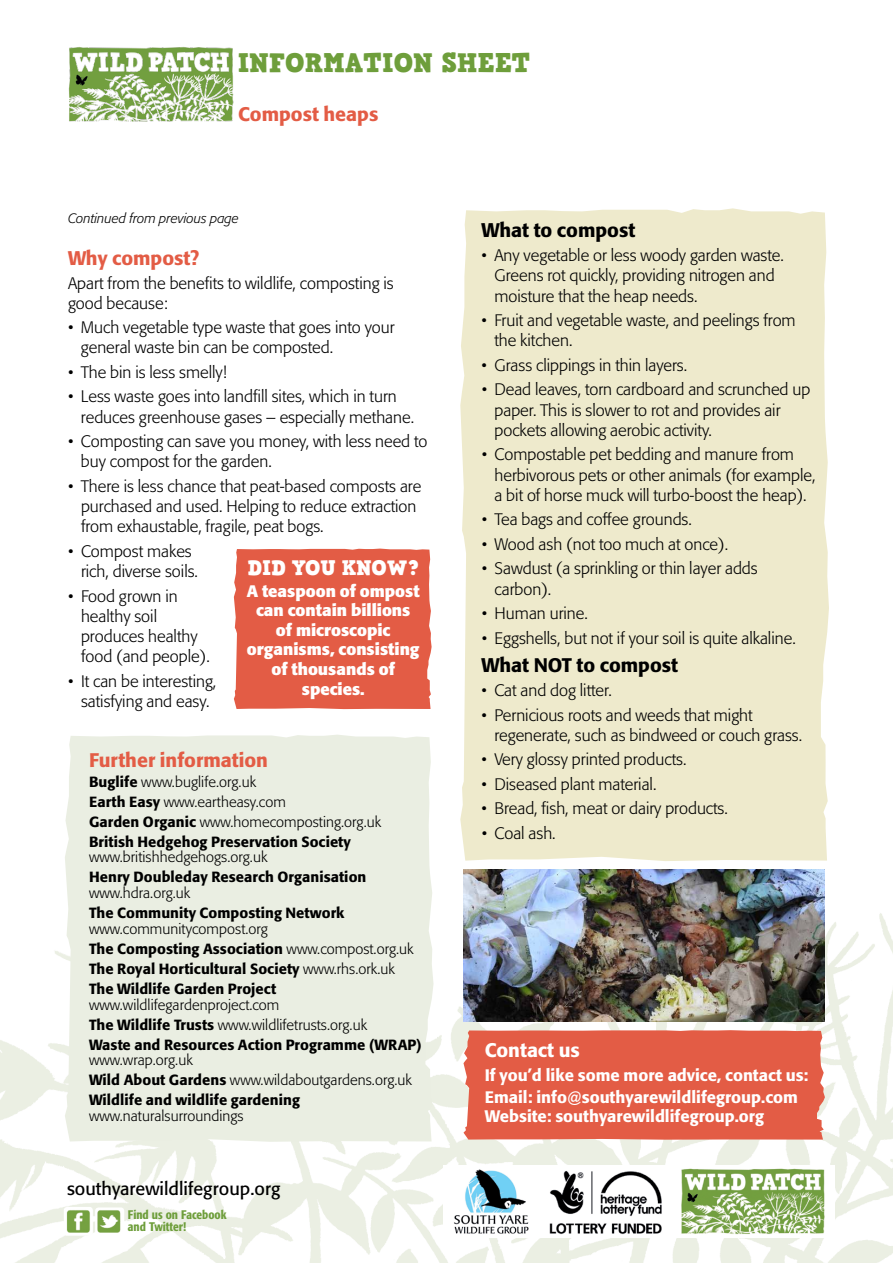
<style>
.page{position:relative;width:893px;height:1263px;background:#fff}
.page>*{position:absolute;margin:0;border:0;box-sizing:border-box;transform-origin:0 0}
.t1{font:26.7px "HVD Comic Serif Pro";color:#6e9e3b}
.t2{font:21px "HVD Comic Serif Pro";color:#fff}
.t3{font:500 19.5px "Formata";color:#e35c45}
.t4{font:500 19.5px "Formata";color:#000}
.t5{font:500 19.5px "Formata";color:#fff}
.t6{font:18px "Formata";color:#000}
.t7{font:300 16.5px/20.2px "Formata";color:#000}
.t8{font:500 16.5px/21.6px "Formata";color:#fff}
.t9{font:700 16.5px/19.5px "Formata";color:#fff;text-align:center}
.t10{font:500 14.7px/20px "Formata";letter-spacing:.005em;color:#000}
.t11{font:300 14.7px "Formata";letter-spacing:.005em;color:#000}
.t12{font:italic 300 13.5px "Formata";color:#000}
.t13{font:500 condensed 12.3px/12px "Formata";color:#6e9e3b}
.s1{font-weight:300}
</style>
<div class="page">
<img style="left:0;top:913px;width:893px;height:350px">
<img style="left:443px;top:1165px;width:391px;height:72px">
<img style="left:64px;top:1207px;width:29px;height:29px">
<img style="left:95px;top:1207px;width:29px;height:29px">
<img style="left:68px;top:47px;width:166px;height:75px">
<div style="left:65px;top:735px;width:368px;height:407px;background:#eaeee2"></div>
<div style="left:463px;top:1030px;width:362px;height:110px;background:#e35c45"></div>
<div style="left:460px;top:208px;width:369px;height:653px;background:#eeeacc"></div>
<img style="left:463px;top:870px;width:362px;height:152px">
<div style="left:234px;top:549px;width:198px;height:160px;background:#e35c45"></div>
<h1 class="t1" style="left:238px;top:42px;width:294px">INFORMATION SHEET</h1>
<p class="t3" style="left:238px;top:102px;width:142px">Compost heaps</p>
<p class="t12" style="left:68px;top:210px;width:172px">Continued from previous page</p>
<p class="t3" style="left:68px;top:246px;width:133px">Why compost?</p>
<p class="t7" style="left:68px;top:274px;width:327px;line-height:19.5px">Apart from the benefits to wildlife, composting is good because:</p>
<p class="t7" style="left:81px;top:317px;width:315px;text-indent:-13px">• Much vegetable type waste that goes into your general waste bin can be composted.</p>
<p class="t7" style="left:68px;top:362px;width:160px">• The bin is less smelly!</p>
<p class="t7" style="left:81px;top:387px;width:335px;text-indent:-13px">• Less waste goes into landfill sites, which in turn reduces greenhouse gases – especially methane.</p>
<p class="t7" style="left:81px;top:431px;width:348px;text-indent:-13px">• Composting can save you money, with less need to buy compost for the garden.</p>
<p class="t7" style="left:81px;top:476px;width:342px;text-indent:-13px">• There is less chance that peat-based composts are purchased and used. Helping to reduce extraction from exhaustable, fragile, peat bogs.</p>
<p class="t7" style="left:81px;top:541px;width:119px;text-indent:-13px">• Compost makes rich, diverse soils.</p>
<p class="t7" style="left:81px;top:586px;width:130px;text-indent:-13px">• Food grown in healthy soil produces healthy food (and people).</p>
<p class="t7" style="left:68px;top:671px;width:150px;text-align:center">• It can be interesting, satisfying and easy.</p>
<p class="t2" style="left:248px;top:552px;width:172px">DID YOU KNOW?</p>
<p class="t9" style="left:247px;top:581px;width:174px">A teaspoon of ompost can contain billions of microscopic organisms, consisting of thousands of species.</p>
<p class="t3" style="left:89px;top:748px;width:180px">Further information</p>
<p class="t10" style="left:89px;top:771px;width:294px">Buglife <span class="s1">www.buglife.org.uk<br></span>Earth Easy <span class="s1">www.eartheasy.com<br></span>Garden Organic <span class="s1">www.homecomposting.org.uk </span>British Hedgehog Preservation Society</p>
<p class="t11" style="left:89px;top:849px;width:180px">www.britishhedgehogs.org.uk</p>
<p class="t10" style="left:89px;top:867px;width:279px">Henry Doubleday Research Organisation</p>
<p class="t11" style="left:89px;top:884px;width:103px">www.hdra.org.uk</p>
<p class="t10" style="left:89px;top:903px;width:257px">The Community Composting Network</p>
<p class="t10" style="left:89px;top:919px;width:326px"><span class="s1">www.communitycompost.org<br></span>The Composting Association <span class="s1">www.compost.org.uk </span>The Royal Horticultural Society <span class="s1">www.rhs.ork.uk </span>The Wildlife Garden Project</p>
<p class="t10" style="left:89px;top:994px;width:334px"><span class="s1">www.wildlifegardenproject.com<br></span>The Wildlife Trusts <span class="s1">www.wildlifetrusts.org.uk<br></span>Waste and Resources Action Programme (WRAP)</p>
<p class="t10" style="left:89px;top:1050px;width:324px"><span class="s1">www.wrap.org.uk<br></span>Wild About Gardens <span class="s1">www.wildaboutgardens.org.uk<br></span>Wildlife and wildlife gardening</p>
<p class="t11" style="left:89px;top:1107px;width:156px">www.naturalsurroundings</p>
<p class="t6" style="left:67px;top:1178px;width:215px">southyarewildlifegroup.org</p>
<p class="t13" style="left:128px;top:1208px;width:100px">Find us on Facebook and Twitter!</p>
<p class="t4" style="left:482px;top:218px;width:155px">What to compost</p>
<p class="t7" style="left:494px;top:245px;width:291px;text-indent:-13px">• Any vegetable or less woody garden waste.<br>Greens rot quickly, providing nitrogen and moisture that the heap needs.</p>
<p class="t7" style="left:494px;top:310px;width:303px;text-indent:-13px">• Fruit and vegetable waste, and peelings from the kitchen.</p>
<p class="t7" style="left:482px;top:355px;width:207px">• Grass clippings in thin layers.</p>
<p class="t7" style="left:494px;top:380px;width:317px;text-indent:-13px">• Dead leaves, torn cardboard and scrunched up paper. This is slower to rot and provides air pockets allowing aerobic activity.</p>
<p class="t7" style="left:494px;top:445px;width:322px;text-indent:-13px">• Compostable pet bedding and manure from herbivorous pets or other animals (for example, a bit of horse muck will turbo-boost the heap).</p>
<p class="t7" style="left:482px;top:510px;width:212px">• Tea bags and coffee grounds.</p>
<p class="t7" style="left:482px;top:534px;width:248px">• Wood ash (not too much at once).</p>
<p class="t7" style="left:495px;top:559px;width:265px;text-indent:-13px">• Sawdust (a sprinkling or thin layer adds carbon).</p>
<p class="t7" style="left:482px;top:603px;width:108px">• Human urine.</p>
<p class="t7" style="left:482px;top:628px;width:315px">• Eggshells, but not if your soil is quite alkaline.</p>
<p class="t4" style="left:482px;top:653px;width:198px">What NOT to compost</p>
<p class="t7" style="left:482px;top:680px;width:132px">• Cat and dog litter.</p>
<p class="t7" style="left:494px;top:705px;width:309px;text-indent:-13px">• Pernicious roots and weeds that might regenerate, such as bindweed or couch grass.</p>
<p class="t7" style="left:482px;top:750px;width:206px">• Very glossy printed products.</p>
<p class="t7" style="left:482px;top:774px;width:176px">• Diseased plant material.</p>
<p class="t7" style="left:482px;top:799px;width:248px">• Bread, fish, meat or dairy products.</p>
<p class="t7" style="left:482px;top:823px;width:76px">• Coal ash.</p>
<p class="t5" style="left:485px;top:1038px;width:97px">Contact us</p>
<p class="t8" style="left:485px;top:1064px;width:325px">If you’d like some more advice, contact us:<br>Email: info@southyarewildlifegroup.com</p>
<p class="t8" style="left:485px;top:1105px;width:281px">Website: southyarewildlifegroup.org</p>
</div>
